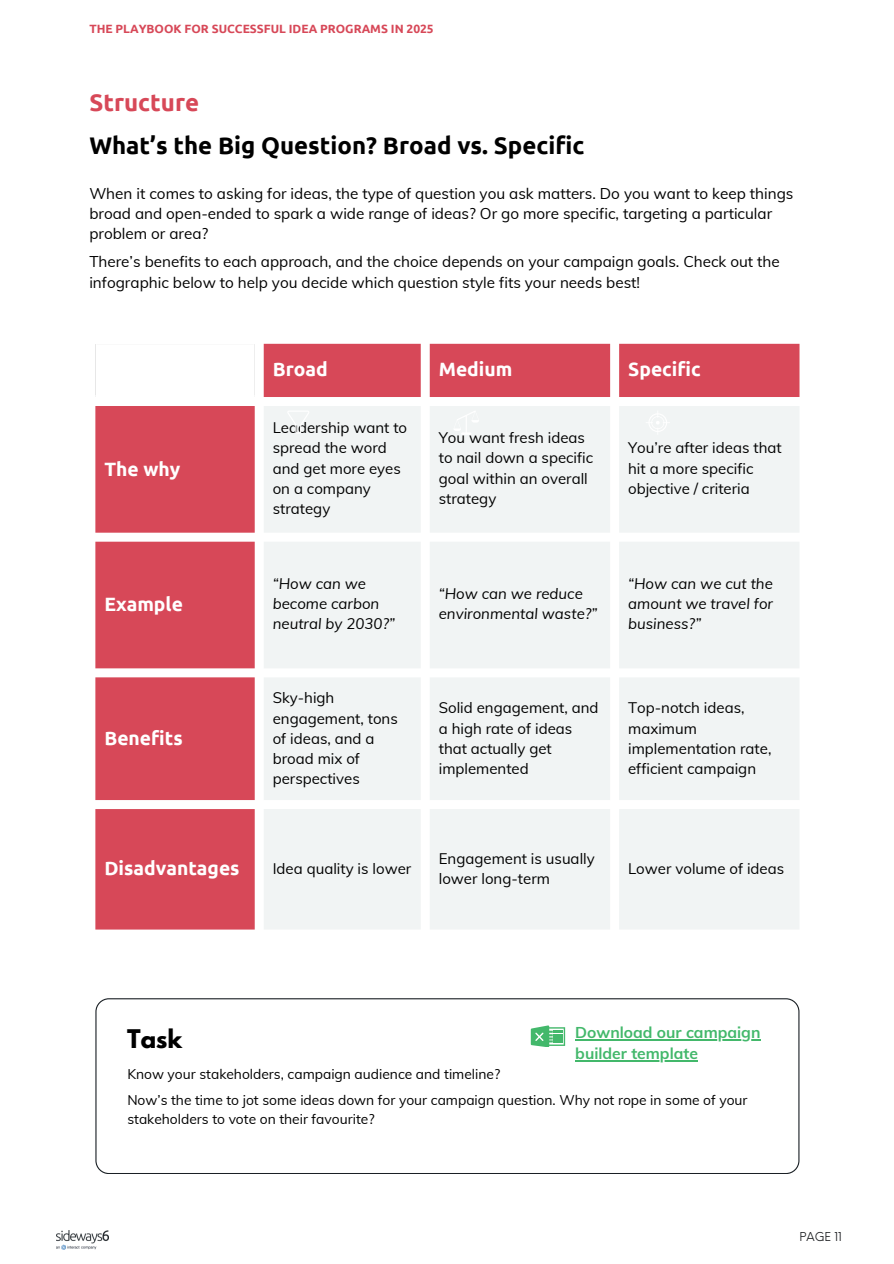
<style>
.page{position:relative;width:894px;height:1264px;background:#fff}
.page>*{position:absolute;margin:0;border:0;box-sizing:border-box;transform-origin:0 0}
.t1{font:700 24px "Ubuntu";color:#000}
.t2{font:700 24px "Ubuntu";color:#d74858}
.t3{font:700 22.8px "League Spartan";color:#000}
.t4{font:700 19.2px "Ubuntu";color:#fff}
.t5{font:700 15.75px/21.3px "Muli";color:#43b86b}
.t6{font:15.3px/20.2px "Muli";color:#000}
.t7{font:15px/20.2px "Muli";color:#000}
.t8{font:italic 15px/20.2px "Muli";color:#000}
.t9{font:13.8px/26.5px "Muli";color:#000}
.t10{font:700 12px "Ubuntu";color:#d74858}
.t11{font:12px "Neue Einstellung";color:#17191c}
</style>
<div class="page">
<img style="left:57px;top:1230px;width:51px;height:19px">
<svg style="left:95px;top:998px;width:703px;height:175px"></svg>
<svg style="left:95px;top:344px;width:704px;height:585px;fill:#d74858"></svg>
<svg style="left:264px;top:406px;width:535px;height:523px;fill:#f1f4f4"></svg>
<hr style="left:95px;top:345px;width:1px;height:51px;background:#fff">
<hr style="left:253px;top:345px;width:2px;height:51px;background:#fff">
<hr style="left:95px;top:344px;width:160px;height:1px;background:#fff">
<hr style="left:95px;top:396px;width:160px;height:1px;background:#fff">
<svg style="left:453px;top:410px;width:26px;height:25px"></svg>
<svg style="left:287px;top:410px;width:22px;height:23px"></svg>
<svg style="left:645px;top:410px;width:24px;height:25px"></svg>
<svg style="left:530px;top:1025px;width:35px;height:21px"></svg>
<hr style="left:575px;top:1039px;width:185px;height:1px;background:#43b86b">
<hr style="left:575px;top:1060px;width:56px;height:1px;background:#43b86b">
<hr style="left:631px;top:1060px;width:66px;height:1px;background:#43b86b">
<p class="t10" style="left:89px;top:21px;width:346px">THE PLAYBOOK FOR SUCCESSFUL IDEA PROGRAMS IN 2025</p>
<h1 class="t2" style="left:89px;top:88px;width:111px">Structure</h1>
<h1 class="t1" style="left:89px;top:131px;width:496px">What’s the Big Question? Broad vs. Specific</h1>
<p class="t6" style="left:89px;top:182px;width:705px">When it comes to asking for ideas, the type of question you ask matters. Do you want to keep things broad and open-ended to spark a wide range of ideas? Or go more specific, targeting a particular problem or area?</p>
<p class="t6" style="left:89px;top:251px;width:691px">There’s benefits to each approach, and the choice depends on your campaign goals. Check out the infographic below to help you decide which question style fits your needs best!</p>
<p class="t4" style="left:104px;top:457px;width:77px">The why</p>
<p class="t4" style="left:104px;top:593px;width:80px">Example</p>
<p class="t4" style="left:104px;top:726px;width:80px">Benefits</p>
<p class="t4" style="left:273px;top:358px;width:57px">Broad</p>
<p class="t4" style="left:438px;top:358px;width:75px">Medium</p>
<p class="t4" style="left:628px;top:358px;width:74px">Specific</p>
<p class="t7" style="left:273px;top:417px;width:136px">Leadership want to spread the word and get more eyes on a company strategy</p>
<p class="t7" style="left:438px;top:427px;width:156px">You want fresh ideas to nail down a specific goal within an overall strategy</p>
<p class="t7" style="left:628px;top:437px;width:155px">You’re after ideas that hit a more specific objective / criteria</p>
<p class="t8" style="left:273px;top:572px;width:124px">“How can we become carbon neutral by 2030?”</p>
<p class="t8" style="left:438px;top:583px;width:160px">“How can we reduce environmental waste?”</p>
<p class="t8" style="left:628px;top:572px;width:146px;text-align:justify">“How can we cut the amount we travel for business?”</p>
<p class="t7" style="left:273px;top:687px;width:126px">Sky-high engagement, tons of ideas, and a broad mix of perspectives</p>
<p class="t7" style="left:438px;top:697px;width:161px">Solid engagement, and a high rate of ideas that actually get implemented</p>
<p class="t7" style="left:628px;top:697px;width:145px">Top-notch ideas, maximum implementation rate, efficient campaign</p>
<p class="t4" style="left:104px;top:857px;width:137px">Disadvantages</p>
<p class="t7" style="left:273px;top:858px;width:140px">Idea quality is lower</p>
<p class="t7" style="left:438px;top:848px;width:157px">Engagement is usually lower long-term</p>
<p class="t7" style="left:628px;top:858px;width:157px">Lower volume of ideas</p>
<h2 class="t3" style="left:127px;top:1020px;width:56px">Task</h2>
<p class="t5" style="left:575px;top:1020px;width:187px">Download our campaign builder template</p>
<p class="t9" style="left:127px;top:1059px;width:621px">Know your stakeholders, campaign audience and timeline?<br>Now’s the time to jot some ideas down for your campaign question. Why not rope in some of your</p>
<p class="t9" style="left:127px;top:1105px;width:248px">stakeholders to vote on their favourite?</p>
<p class="t11" style="left:799px;top:1225px;width:44px">PAGE 11</p>
</div>
